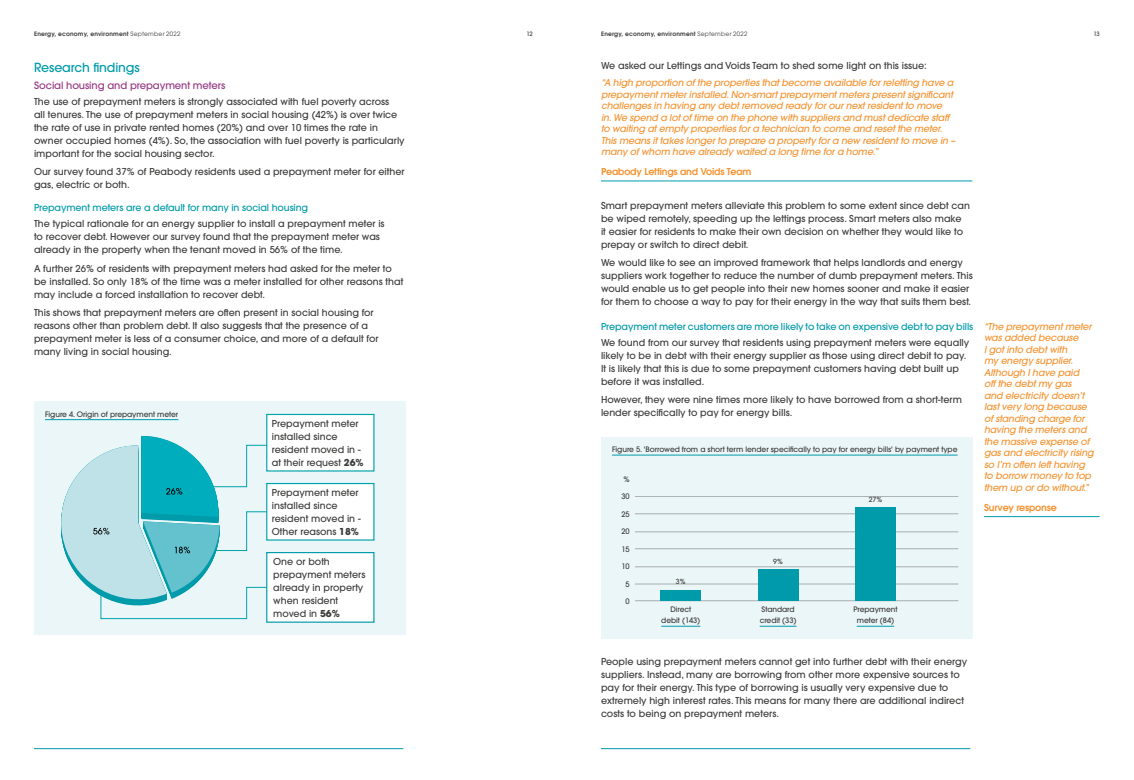
<style>
.page{position:relative;width:1134px;height:780px;background:#fff}
.page>*{position:absolute;margin:0;border:0;box-sizing:border-box;transform-origin:0 0}
.t1{font:500 12.5px "ITC Avant Garde Std";letter-spacing:-.01em;color:#009baa}
.t2{font:500 10px "ITC Avant Garde Std";letter-spacing:-.01em;color:#963783}
.t3{font:500 9.5px/13px "ITC Avant Garde Std";color:#3c3c3b}
.t4{font:italic 500 9.5px/11.5px "ITC Avant Garde Std";letter-spacing:-.015em;color:#f49432}
.t5{font:500 9.5px "ITC Avant Garde Std";letter-spacing:-.01em;color:#009baa}
.t6{font:600 9.5px "ITC Avant Garde Std";letter-spacing:-.015em;color:#f49432}
.t7{font:500 7.5px/11px "ITC Avant Garde Std";letter-spacing:-.01em;color:#3c3c3b;text-align:center}
.t8{font:500 7px "ITC Avant Garde Std";color:#3c3c3b}
.t9{font:600 6px "ITC Avant Garde Std";letter-spacing:.03em;color:#3c3c3b}
.t10{font:500 6px "ITC Avant Garde Std";color:#3c3c3b}
.s1{font-weight:400}
.s2{font-weight:700}
</style>
<div class="page">
<div style="left:34px;top:401px;width:371px;height:233px;background:#ebf6f8"></div>
<hr style="left:34px;top:748px;width:369px;height:1px;background:#009baa">
<hr style="left:601px;top:748px;width:369px;height:1px;background:#009baa">
<hr style="left:45px;top:419px;width:133px;height:1px;background:#009baa">
<div style="left:266px;top:483px;width:108px;height:57px;background:#fff;border:1px solid #01a3ae"></div>
<div style="left:266px;top:414px;width:108px;height:57px;background:#fff;border:1px solid #01a3ae"></div>
<div style="left:266px;top:552px;width:108px;height:70px;background:#fff;border:1px solid #009baa"></div>
<svg style="left:61px;top:436px;width:210px;height:183px"></svg>
<div style="left:601px;top:437px;width:371px;height:201px;background:#ebf6f8"></div>
<hr style="left:612px;top:455px;width:346px;height:1px;background:#009baa">
<hr style="left:635px;top:583px;width:323px;height:1px;background:#000">
<hr style="left:635px;top:600px;width:323px;height:1px;background:#000">
<hr style="left:635px;top:566px;width:323px;height:1px;background:#000">
<hr style="left:635px;top:548px;width:323px;height:1px;background:#000">
<hr style="left:635px;top:531px;width:323px;height:1px;background:#000">
<hr style="left:635px;top:513px;width:323px;height:1px;background:#000">
<hr style="left:635px;top:496px;width:323px;height:1px;background:#000">
<hr style="left:661px;top:626px;width:39px;height:1px;background:#009baa">
<hr style="left:760px;top:626px;width:36px;height:1px;background:#009baa">
<hr style="left:857px;top:626px;width:37px;height:1px;background:#009baa">
<div style="left:660px;top:590px;width:41px;height:10px;background:#009baa"></div>
<div style="left:758px;top:569px;width:40px;height:31px;background:#009baa"></div>
<div style="left:855px;top:507px;width:41px;height:93px;background:#009baa"></div>
<hr style="left:601px;top:181px;width:371px;height:1px;background:#009baa">
<hr style="left:984px;top:516px;width:115px;height:1px;background:#009baa">
<p class="t9" style="left:34px;top:29px;width:148px">Energy, economy, environment <span class="s1">September 2022</span></p>
<p class="t10" style="left:526px;top:30px;width:8px">12</p>
<p class="t9" style="left:601px;top:29px;width:148px">Energy, economy, environment <span class="s1">September 2022</span></p>
<p class="t10" style="left:1093px;top:30px;width:8px">13</p>
<h1 class="t1" style="left:34px;top:59px;width:107px">Research findings</h1>
<p class="t2" style="left:34px;top:79px;width:193px">Social housing and prepayment meters</p>
<p class="t3" style="left:34px;top:95px;width:372px">The use of prepayment meters is strongly associated with fuel poverty across<br>all tenures. The use of prepayment meters in social housing (42%) is over twice the rate of use in private rented homes (20%) and over 10 times the rate in owner occupied homes (4%). So, the association with fuel poverty is particularly important for the social housing sector.</p>
<p class="t3" style="left:34px;top:165px;width:372px">Our survey found 37% of Peabody residents used a prepayment meter for either gas, electric or both.</p>
<p class="t5" style="left:34px;top:202px;width:276px">Prepayment meters are a default for many in social housing</p>
<p class="t3" style="left:34px;top:217px;width:352px">The typical rationale for an energy supplier to install a prepayment meter is to recover debt. However our survey found that the prepayment meter was already in the property when the tenant moved in 56% of the time.</p>
<p class="t3" style="left:34px;top:262px;width:371px">A further 26% of residents with prepayment meters had asked for the meter to be installed. So only 18% of the time was a meter installed for other reasons that may include a forced installation to recover debt.</p>
<p class="t3" style="left:34px;top:306px;width:346px">This shows that prepayment meters are often present in social housing for reasons other than problem debt. It also suggests that the presence of a prepayment meter is less of a consumer choice, and more of a default for many living in social housing.</p>
<p class="t7" style="left:45px;top:408px;width:135px">Figure 4. Origin of prepayment meter</p>
<p class="t3" style="left:272px;top:416px;width:93px">Prepayment meter installed since resident moved in - at their request <span class="s2">26%</span></p>
<p class="t3" style="left:272px;top:485px;width:90px">Prepayment meter installed since resident moved in -<br>Other reasons <span class="s2">18%</span></p>
<p class="t3" style="left:273px;top:554px;width:94px">One or both prepayment meters already in property when resident moved in <span class="s2">56%</span></p>
<p class="t3" style="left:601px;top:59px;width:327px">We asked our Lettings and Voids Team to shed some light on this issue:</p>
<p class="t4" style="left:601px;top:77px;width:356px">“A high proportion of the properties that become available for reletting have a prepayment meter installed. Non-smart prepayment meters present significant challenges in having any debt removed ready for our next resident to move in. We spend a lot of time on the phone with suppliers and must dedicate staff to waiting at empty properties for a technician to come and reset the meter.<br>This means it takes longer to prepare a property for a new resident to move in – many of whom have already waited a long time for a home.”</p>
<p class="t6" style="left:601px;top:165px;width:152px">Peabody Lettings and Voids Team</p>
<p class="t3" style="left:601px;top:199px;width:370px">Smart prepayment meters alleviate this problem to some extent since debt can be wiped remotely, speeding up the lettings process. Smart meters also make<br>it easier for residents to make their own decision on whether they would like to prepay or switch to direct debit.</p>
<p class="t3" style="left:601px;top:256px;width:373px">We would like to see an improved framework that helps landlords and energy suppliers work together to reduce the number of dumb prepayment meters. This would enable us to get people into their new homes sooner and make it easier for them to choose a way to pay for their energy in the way that suits them best.</p>
<p class="t5" style="left:601px;top:320px;width:374px">Prepayment meter customers are more likely to take on expensive debt to pay bills</p>
<p class="t3" style="left:601px;top:335px;width:370px">We found from our survey that residents using prepayment meters were equally likely to be in debt with their energy supplier as those using direct debit to pay.<br>It is likely that this is due to some prepayment customers having debt built up before it was installed.</p>
<p class="t3" style="left:601px;top:393px;width:362px">However, they were nine times more likely to have borrowed from a short-term lender specifically to pay for energy bills.</p>
<p class="t7" style="left:612px;top:444px;width:347px">Figure 5. 'Borrowed from a short term lender specifically to pay for energy bills' by payment type</p>
<p class="t7" style="left:623px;top:473px;width:8px">%</p>
<p class="t7" style="left:621px;top:491px;width:10px">30</p>
<p class="t7" style="left:621px;top:508px;width:10px">25</p>
<p class="t7" style="left:621px;top:526px;width:10px">20</p>
<p class="t7" style="left:621px;top:543px;width:10px">15</p>
<p class="t7" style="left:621px;top:561px;width:10px">10</p>
<p class="t7" style="left:626px;top:578px;width:6px">5</p>
<p class="t7" style="left:626px;top:596px;width:6px">0</p>
<p class="t7" style="left:661px;top:604px;width:41px">Direct debit (143)</p>
<p class="t7" style="left:760px;top:604px;width:38px;text-align:left">Standard credit (33)</p>
<p class="t7" style="left:853px;top:604px;width:46px">Prepayment meter (84)</p>
<p class="t8" style="left:869px;top:494px;width:15px">27%</p>
<p class="t8" style="left:773px;top:557px;width:11px">9%</p>
<p class="t8" style="left:676px;top:577px;width:11px">3%</p>
<p class="t4" style="left:984px;top:320px;width:111px">“The prepayment meter was added because<br>I got into debt with<br>my energy supplier.<br>Although I have paid off the debt my gas<br>and electricity doesn’t last very long because of standing charge for having the meters and the massive expense of gas and electricity rising so I’m often left having to borrow money to top them up or do without.”</p>
<p class="t6" style="left:984px;top:501px;width:74px">Survey response</p>
<p class="t3" style="left:601px;top:655px;width:368px">People using prepayment meters cannot get into further debt with their energy suppliers. Instead, many are borrowing from other more expensive sources to pay for their energy. This type of borrowing is usually very expensive due to extremely high interest rates. This means for many there are additional indirect costs to being on prepayment meters.</p>
</div>
